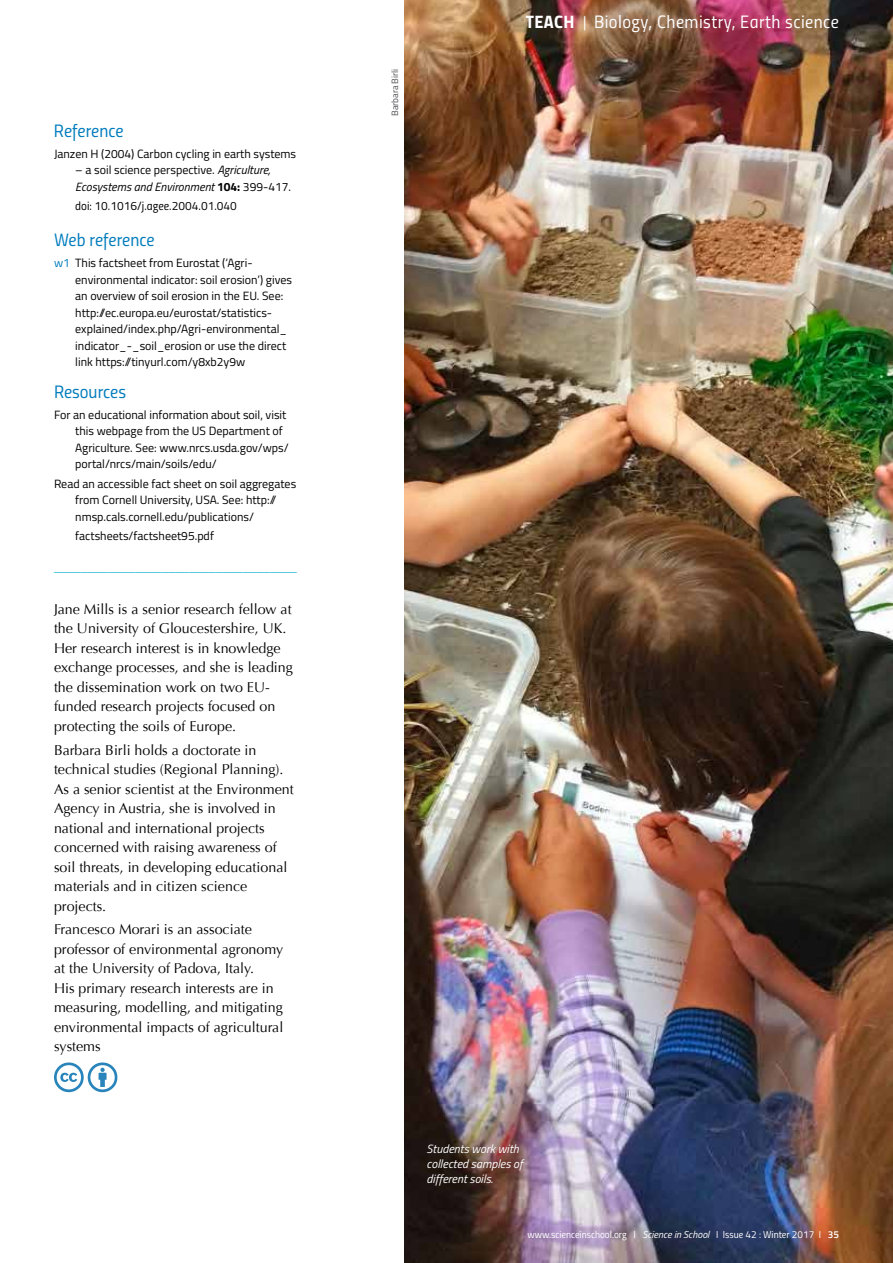
<style>
.page{position:relative;width:893px;height:1263px;background:#fff}
.page>*{position:absolute;margin:0;border:0;box-sizing:border-box;transform-origin:0 0}
.t1{font:18px "Titillium Regular Upright";letter-spacing:.025em;color:#fff}
.t2{font:18px "Titillium Regular Upright";color:#007cbd}
.t3{font:14.25px/19.5px "Optima";color:#000}
.t4{font:700 13.5px "Optima";color:#00add3}
.t5{font:12px/16.5px "Titillium Web";color:#000}
.t6{font:italic 12px/16.5px "Titillium Web";color:#000}
.t7{font:italic 12px/15px "Titillium Web";color:#fff}
.t8{font:12px "Titillium Regular Upright";color:#000}
.t9{font:10.05px "Titillium Regular Upright";color:#fff}
.t10{font:9.15px "Titillium Web";letter-spacing:-.01em;color:#504f53}
.s1{font-style:normal}
.s2{font-weight:700;font-style:normal}
.s3{color:#007cbd}
.s4{font-family:"Titillium Bold Upright"}
.s5{font-size:15px}
.s6{font-family:"Titillium Web";font-style:italic}
.s7{font-family:"Titillium Semibold Upright"}
</style>
<div class="page">
<img style="left:404px;top:0;width:489px;height:1263px">
<svg style="left:54px;top:1062px;width:63px;height:30px"></svg>
<p class="t2" style="left:54px;top:117px;width:71px">Reference</p>
<p class="t5" style="left:54px;top:145px;width:244px">Janzen H (2004) Carbon cycling in earth systems</p>
<p class="t6" style="left:75px;top:161px;width:217px"><span class="s1">– a soil science perspective.</span> Agriculture,<br>Ecosystems and Environment <span class="s2">104:</span> <span class="s1">399-417.</span></p>
<p class="t8" style="left:75px;top:197px;width:163px">doi: 10.1016/j.agee.2004.01.040</p>
<p class="t2" style="left:54px;top:227px;width:102px">Web reference</p>
<p class="t5" style="left:75px;top:254px;width:218px;text-indent:-21px"><span class="s3">w1</span> This factsheet from Eurostat (‘Agri&shy;environmental indicator: soil erosion’) gives an overview of soil erosion in the EU. See: http://ec.europa.eu/eurostat/statistics&shy;explained/index.php/Agri-environmental_ indicator_-_soil_erosion or use the direct link https://tinyurl.com/y8xb2y9w</p>
<p class="t2" style="left:54px;top:379px;width:74px">Resources</p>
<p class="t5" style="left:75px;top:406px;width:215px;text-indent:-21px">For an educational information about soil, visit this webpage from the US Department of Agriculture. See: www.nrcs.usda.gov/wps/ portal/nrcs/main/soils/edu/</p>
<p class="t5" style="left:75px;top:475px;width:223px;text-indent:-21px">Read an accessible fact sheet on soil aggregates from Cornell University, USA. See: http:// nmsp.cals.cornell.edu/publications/</p>
<p class="t5" style="left:75px;top:527px;width:140px">factsheets/factsheet95.pdf</p>
<p class="t4" style="left:54px;top:558px;width:244px">____________________________________</p>
<p class="t3" style="left:54px;top:599px;width:240px">Jane Mills is a senior research fellow at the University of Gloucestershire, UK.<br>Her research interest is in knowledge exchange processes, and she is leading the dissemination work on two EU&shy;funded research projects focused on protecting the soils of Europe.</p>
<p class="t3" style="left:54px;top:740px;width:241px">Barbara Birli holds a doctorate in technical studies (Regional Planning).<br>As a senior scientist at the Environment Agency in Austria, she is involved in national and international projects concerned with raising awareness of soil threats, in developing educational materials and in citizen science projects.</p>
<p class="t3" style="left:54px;top:920px;width:231px">Francesco Morari is an associate professor of environmental agronomy at the University of Padova, Italy.<br>His primary research interests are in measuring, modelling, and mitigating environmental impacts of agricultural systems</p>
<p class="t10" style="left:388px;top:116px;width:48px;rotate:-90deg">Barbara Birli</p>
<p class="t1" style="left:526px;top:9px;width:315px"><span class="s4">TEACH</span> <span class="s5">|</span> Biology, Chemistry, Earth science</p>
<p class="t7" style="left:427px;top:1141px;width:98px">Students work with collected samples of different soils.</p>
<p class="t9" style="left:527px;top:1227px;width:313px">www.scienceinschool.org I <span class="s6">Science in School</span> I Issue 42 : Winter 2017 I <span class="s7">35</span></p>
</div>
